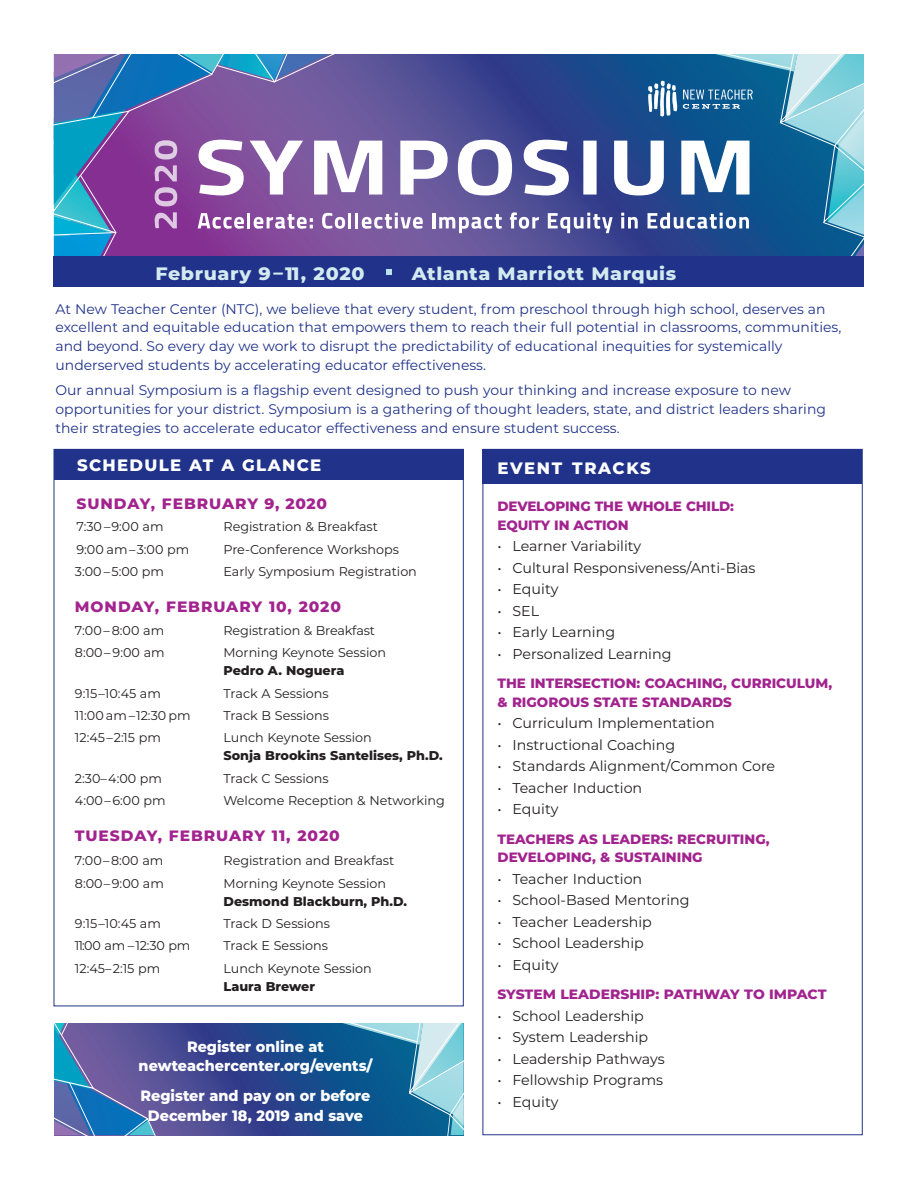
<style>
.page{position:relative;width:918px;height:1188px;background:#fff}
.page>*{position:absolute;margin:0;border:0;box-sizing:border-box;transform-origin:0 0}
.presenter_4_chart{font:800 18px "Montserrat";letter-spacing:.03em;color:#d3eaf0;scale:1.06 1}
.t1{font:800 16.5px "Montserrat";letter-spacing:.08em;color:#fff}
.t2{font:800 16.5px "Montserrat";letter-spacing:.1em;color:#fff}
.presenter_4_chart-2{font:800 15px/19.5px "Montserrat";color:#fff;text-align:center;scale:.96 1}
.t3{font:800 15px "Montserrat";letter-spacing:.06em;color:#a2238e}
.presenter_4_chart-3{font:14.25px "Montserrat";color:#231f20}
.presenter_4_chart-4{font:13.95px/18.8px "Montserrat";color:#203289}
.t4{font:800 13.5px/18.8px "Montserrat";color:#a2238e}
.t5{font:12.75px/18px "Montserrat";color:#231f20}
.t6{font:800 12.75px/18px "Montserrat";color:#231f20}
.s1{font-weight:800}
.s2{font-weight:400}
</style>
<div class="page">
<div style="left:54px;top:256px;width:810px;height:30px;background:#203289"></div>
<div style="left:54px;top:449px;width:410px;height:30px;background:#203289"></div>
<div style="left:483px;top:449px;width:379px;height:35px;background:#203289"></div>
<svg style="left:54px;top:54px;width:810px;height:221px"></svg>
<svg style="left:165px;top:1023px;width:174px;height:112px;background:#2e478d"></svg>
<svg style="left:339px;top:1023px;width:125px;height:112px;background:#448aaf"></svg>
<svg style="left:54px;top:1023px;width:111px;height:112px;background:#5169a8"></svg>
<p class="presenter_4_chart" style="left:156px;top:261px;width:199px">February 9–11, 2020</p>
<p class="presenter_4_chart" style="left:412px;top:261px;width:251px">Atlanta Marriott Marquis</p>
<p class="presenter_4_chart-4" style="left:56px;top:299px;width:787px">At New Teacher Center (NTC), we believe that every student, from preschool through high school, deserves an excellent and equitable education that empowers them to reach their full potential in classrooms, communities, and beyond. So every day we work to disrupt the predictability of educational inequities for systemically underserved students by accelerating educator effectiveness.</p>
<p class="presenter_4_chart-4" style="left:56px;top:380px;width:772px">Our annual Symposium is a flagship event designed to push your thinking and increase exposure to new opportunities for your district. Symposium is a gathering of thought leaders, state, and district leaders sharing their strategies to accelerate educator effectiveness and ensure student success.</p>
<p class="t2" style="left:498px;top:456px;width:155px">EVENT TRACKS</p>
<p class="t4" style="left:498px;top:496px;width:238px">DEVELOPING THE WHOLE CHILD:<br>EQUITY IN ACTION</p>
<p class="presenter_4_chart-3" style="left:498px;top:537px;width:145px">• Learner Variability</p>
<p class="presenter_4_chart-3" style="left:498px;top:558px;width:260px">• Cultural Responsiveness/Anti-Bias</p>
<p class="presenter_4_chart-3" style="left:498px;top:579px;width:62px">• Equity</p>
<p class="presenter_4_chart-3" style="left:498px;top:601px;width:43px">• SEL</p>
<p class="presenter_4_chart-3" style="left:498px;top:622px;width:119px">• Early Learning</p>
<p class="presenter_4_chart-3" style="left:498px;top:644px;width:176px">• Personalized Learning</p>
<p class="t4" style="left:498px;top:673px;width:336px">THE INTERSECTION: COACHING, CURRICULUM, &amp; RIGOROUS STATE STANDARDS</p>
<p class="presenter_4_chart-3" style="left:498px;top:714px;width:219px">• Curriculum Implementation</p>
<p class="presenter_4_chart-3" style="left:498px;top:735px;width:179px">• Instructional Coaching</p>
<p class="presenter_4_chart-3" style="left:498px;top:756px;width:279px">• Standards Alignment/Common Core</p>
<p class="presenter_4_chart-3" style="left:498px;top:778px;width:146px">• Teacher Induction</p>
<p class="presenter_4_chart-3" style="left:498px;top:799px;width:62px">• Equity</p>
<p class="t4" style="left:498px;top:829px;width:274px">TEACHERS AS LEADERS: RECRUITING,<br>DEVELOPING, &amp; SUSTAINING</p>
<p class="presenter_4_chart-3" style="left:498px;top:869px;width:146px">• Teacher Induction</p>
<p class="presenter_4_chart-3" style="left:498px;top:891px;width:194px">• School-Based Mentoring</p>
<p class="presenter_4_chart-3" style="left:498px;top:912px;width:156px">• Teacher Leadership</p>
<p class="presenter_4_chart-3" style="left:498px;top:933px;width:148px">• School Leadership</p>
<p class="presenter_4_chart-3" style="left:498px;top:955px;width:62px">• Equity</p>
<p class="t4" style="left:498px;top:984px;width:331px">SYSTEM LEADERSHIP: PATHWAY TO IMPACT</p>
<p class="presenter_4_chart-3" style="left:498px;top:1006px;width:148px">• School Leadership</p>
<p class="presenter_4_chart-3" style="left:498px;top:1027px;width:152px">• System Leadership</p>
<p class="presenter_4_chart-3" style="left:498px;top:1049px;width:169px">• Leadership Pathways</p>
<p class="presenter_4_chart-3" style="left:498px;top:1070px;width:167px">• Fellowship Programs</p>
<p class="presenter_4_chart-3" style="left:498px;top:1092px;width:62px">• Equity</p>
<p class="t1" style="left:77px;top:453px;width:246px">SCHEDULE AT A GLANCE</p>
<p class="t3" style="left:76px;top:493px;width:252px">SUNDAY, FEBRUARY 9, 2020</p>
<p class="t5" style="left:76px;top:517px;width:89px">7:30 –9:00 am</p>
<p class="t5" style="left:223px;top:517px;width:156px">Registration &amp; Breakfast</p>
<p class="t5" style="left:76px;top:540px;width:114px">9:00 am–3:00 pm</p>
<p class="t5" style="left:223px;top:540px;width:177px">Pre-Conference Workshops</p>
<p class="t5" style="left:75px;top:562px;width:91px">3:00 –5:00 pm</p>
<p class="t5" style="left:223px;top:562px;width:195px">Early Symposium Registration</p>
<p class="t3" style="left:75px;top:595px;width:268px">MONDAY, FEBRUARY 10, 2020</p>
<p class="t5" style="left:75px;top:621px;width:91px">7:00– 8:00 am</p>
<p class="t5" style="left:223px;top:621px;width:153px">Registration &amp; Breakfast</p>
<p class="t5" style="left:75px;top:643px;width:91px">8:00– 9:00 am</p>
<p class="t5" style="left:223px;top:643px;width:164px">Morning Keynote Session<br><span class="s1">Pedro A. Noguera</span></p>
<p class="t5" style="left:75px;top:684px;width:87px">9:15–10:45 am</p>
<p class="t5" style="left:223px;top:684px;width:107px">Track A Sessions</p>
<p class="t5" style="left:75px;top:706px;width:117px">11:00 am–12:30 pm</p>
<p class="t5" style="left:223px;top:706px;width:107px">Track B Sessions</p>
<p class="t5" style="left:75px;top:728px;width:87px">12:45–2:15 pm</p>
<p class="t6" style="left:223px;top:728px;width:221px"><span class="s2">Lunch Keynote Session<br></span>Sonja Brookins Santelises, Ph.D.</p>
<p class="t5" style="left:75px;top:769px;width:89px">2:30–4:00 pm</p>
<p class="t5" style="left:223px;top:769px;width:107px">Track C Sessions</p>
<p class="t5" style="left:75px;top:791px;width:92px">4:00–6:00 pm</p>
<p class="t5" style="left:223px;top:791px;width:223px">Welcome Reception &amp; Networking</p>
<p class="t3" style="left:75px;top:824px;width:266px">TUESDAY, FEBRUARY 11, 2020</p>
<p class="t5" style="left:75px;top:851px;width:90px">7:00–8:00 am</p>
<p class="t5" style="left:223px;top:851px;width:172px">Registration and Breakfast</p>
<p class="t5" style="left:75px;top:874px;width:90px">8:00–9:00 am</p>
<p class="t6" style="left:223px;top:873px;width:185px"><span class="s2">Morning Keynote Session<br></span>Desmond Blackburn, Ph.D.</p>
<p class="t5" style="left:75px;top:914px;width:87px">9:15–10:45 am</p>
<p class="t5" style="left:223px;top:914px;width:108px">Track D Sessions</p>
<p class="t5" style="left:75px;top:936px;width:117px">11:00 am –12:30 pm</p>
<p class="t5" style="left:223px;top:936px;width:106px">Track E Sessions</p>
<p class="t5" style="left:75px;top:959px;width:87px">12:45–2:15 pm</p>
<p class="t5" style="left:223px;top:959px;width:150px">Lunch Keynote Session<br><span class="s1">Laura Brewer</span></p>
<p class="presenter_4_chart-2" style="left:139px;top:1036px;width:245px">Register online at newteachercenter.org/events/</p>
<p class="presenter_4_chart-2" style="left:141px;top:1085px;width:241px">Register and pay on or before<br>December 18, 2019 and save</p>
</div>
